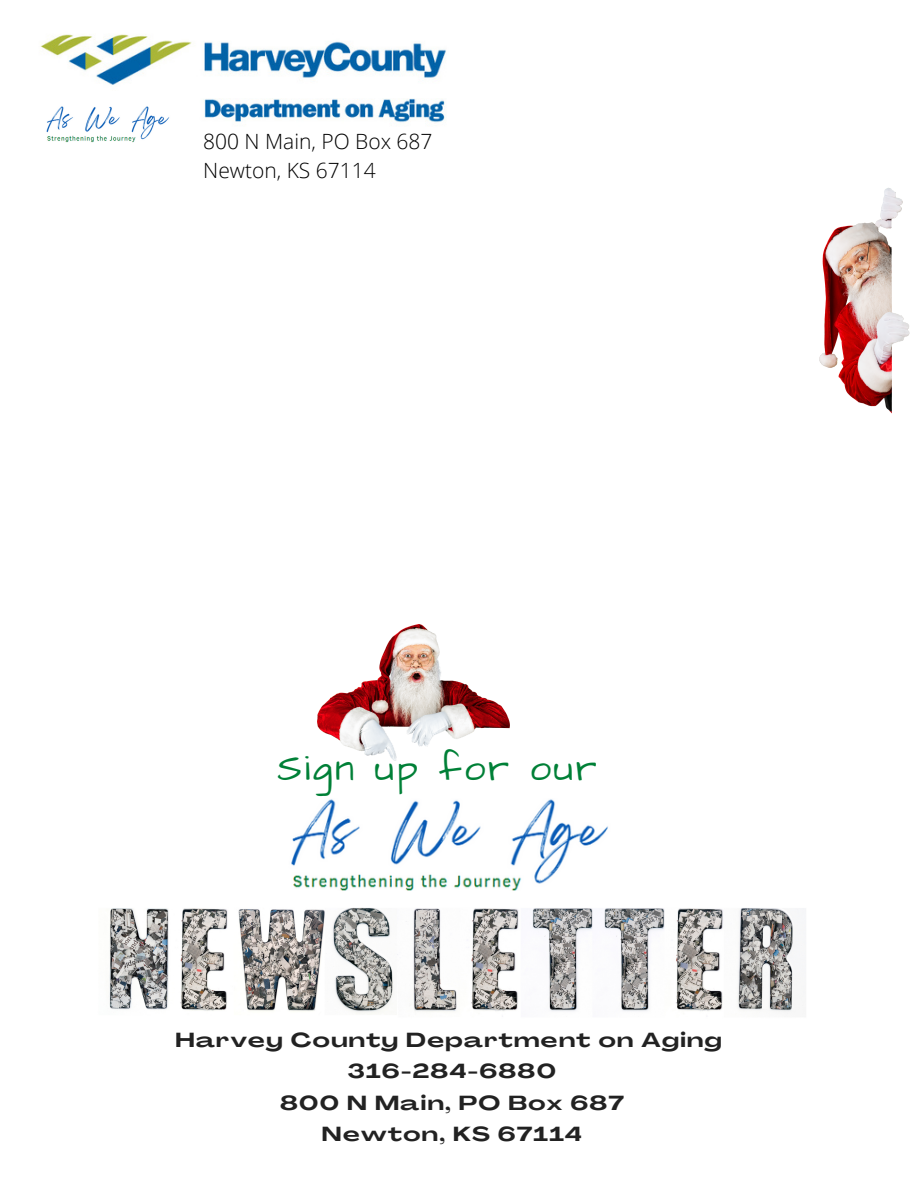
<style>
.page{position:relative;width:918px;height:1188px;background:#fff}
.page>*{position:absolute;margin:0;border:0;box-sizing:border-box;transform-origin:0 0}
.t1{font:38.1px "Architects Daughter";letter-spacing:.07em;color:#008037}
.t2{font:300 21px "Open Sans";color:#000}
.t3{font:700 20.1px "Agrandir Grand";letter-spacing:.07em;color:#222}
</style>
<div class="page">
<img style="left:40px;top:34px;width:406px;height:89px">
<img style="left:291px;top:799px;width:317px;height:92px">
<img style="left:109px;top:907px;width:697px;height:107px">
<img style="left:819px;top:188px;width:91px;height:225px">
<img style="left:318px;top:624px;width:191px;height:136px">
<img style="left:41px;top:105px;width:133px;height:38px">
<p class="t2" style="left:203px;top:126px;width:231px">800 N Main, PO Box 687</p>
<p class="t2" style="left:203px;top:156px;width:174px">Newton, KS 67114</p>
<p class="t1" style="left:277px;top:743px;width:321px">Sign up for our</p>
<p class="t3" style="left:175px;top:1032px;width:548px">Harvey County Department on Aging</p>
<p class="t3" style="left:348px;top:1063px;width:210px">316-284-6880</p>
<p class="t3" style="left:280px;top:1095px;width:345px">800 N Main, PO Box 687</p>
<p class="t3" style="left:322px;top:1126px;width:261px">Newton, KS 67114</p>
</div>
